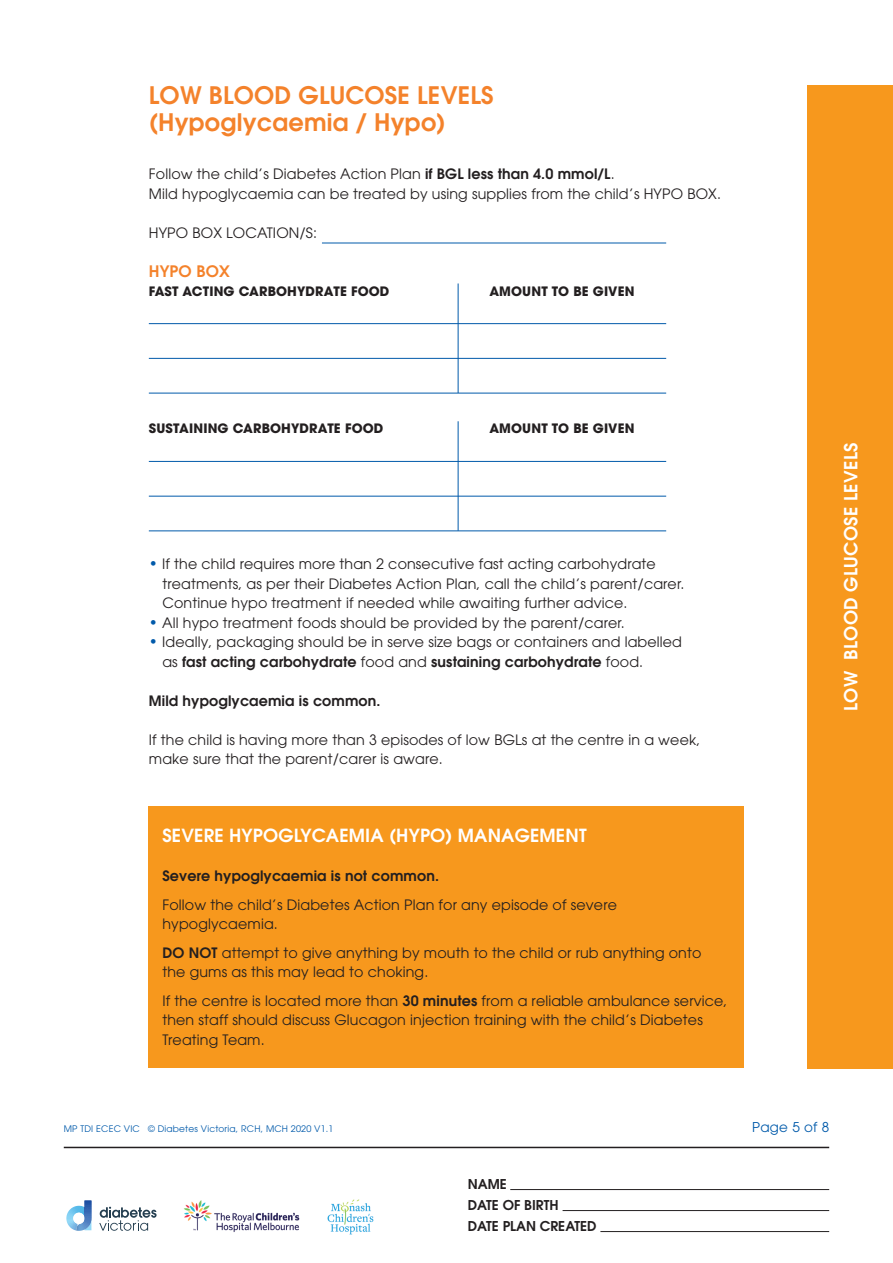
<style>
.page{position:relative;width:893px;height:1263px;background:#fff}
.page>*{position:absolute;margin:0;border:0;box-sizing:border-box;transform-origin:0 0}
.t1{font:600 24px/27px "Avant Garde";letter-spacing:.01em;color:#f4822b}
.t2{font:600 18px "Avant Garde";letter-spacing:.01em;color:#fff}
.t3{font:600 15.75px "Avant Garde";color:#f4822b}
.t4{font:14.25px/19.5px "Avant Garde";letter-spacing:.01em;color:#231f20}
.t5{font:600 14.25px "Avant Garde";letter-spacing:.01em;color:#231f20}
.t6{font:600 13.5px/21px "Avant Garde";color:#231f20}
.t7{font:13.5px "Avant Garde";color:#015aaa}
.t8{font:700 12.9px "Avant Garde";letter-spacing:.01em;color:#231f20}
.t9{font:9px "Avant Garde";letter-spacing:.02em;color:#015aaa}
.s1{font-weight:600}
.s2{font-size:15px;color:#015aaa}
</style>
<div class="page">
<div style="left:149px;top:806px;width:595px;height:261px;background:#f7981d"></div>
<svg style="left:99px;top:1207px;width:58px;height:24px"></svg>
<img style="left:76px;top:1230px;width:15px;height:1px">
<svg style="left:66px;top:1200px;width:25px;height:30px"></svg>
<img style="left:328px;top:1199px;width:46px;height:35px">
<img style="left:184px;top:1200px;width:116px;height:32px">
<hr style="left:64px;top:1147px;width:765px;height:1px;background:#231f20">
<hr style="left:510px;top:1189px;width:319px;height:1px;background:#231f20">
<hr style="left:563px;top:1210px;width:266px;height:1px;background:#231f20">
<hr style="left:600px;top:1231px;width:229px;height:1px;background:#231f20">
<hr style="left:149px;top:358px;width:517px;height:1px;background:#015aaa">
<hr style="left:149px;top:323px;width:517px;height:1px;background:#015aaa">
<hr style="left:149px;top:393px;width:517px;height:1px;background:#015aaa">
<hr style="left:458px;top:283px;width:1px;height:110px;background:#015aaa">
<hr style="left:149px;top:496px;width:517px;height:1px;background:#015aaa">
<hr style="left:149px;top:461px;width:517px;height:1px;background:#015aaa">
<hr style="left:149px;top:530px;width:517px;height:1px;background:#015aaa">
<hr style="left:458px;top:421px;width:1px;height:110px;background:#015aaa">
<div style="left:808px;top:85px;width:85px;height:984px;background:#f7981d"></div>
<hr style="left:322px;top:243px;width:344px;height:1px;background:#015aaa">
<h1 class="t1" style="left:149px;top:82px;width:346px;text-indent:236px">SE LEVELS (Hypoglycaemia / Hypo)</h1>
<p class="t4" style="left:149px;top:164px;width:574px">Follow the child’s Diabetes Action Plan <span class="s1">if BGL less than 4.0 mmol/L</span>.<br>Mild hypoglycaemia can be treated by using supplies from the child’s HYPO BOX.</p>
<p class="t4" style="left:149px;top:223px;width:89px">HYPO BOX LOCA</p>
<p class="t4" style="left:267px;top:223px;width:52px">TION/S:</p>
<p class="t3" style="left:149px;top:261px;width:83px">HYPO BOX</p>
<p class="t8" style="left:149px;top:283px;width:213px">FAST ACTING CARBOHYDRATE FOO</p>
<p class="t8" style="left:380px;top:283px;width:11px">D</p>
<p class="t8" style="left:489px;top:283px;width:147px">AMOUNT TO BE GIVEN</p>
<h1 class="t1" style="left:149px;top:82px;width:200px">LOW BLOO D GLUCO</h1>
<p class="t8" style="left:149px;top:420px;width:207px">SUSTAINING CARBOHYDRATE FOO</p>
<p class="t8" style="left:374px;top:420px;width:11px">D</p>
<p class="t8" style="left:489px;top:420px;width:147px">AMOUNT TO BE GIVEN</p>
<p class="t4" style="left:162px;top:554px;width:523px;text-indent:-14px"><span class="s2">•</span> If the child requires more than 2 consecutive fast acting carbohydrate treatments, as per their Diabetes Action Plan, call the child’s parent/carer.<br>Continue hypo treatment if needed while awaiting further advice.</p>
<p class="t4" style="left:149px;top:613px;width:478px"><span class="s2">•</span> All hypo treatment foods should be provided by the parent/carer.</p>
<p class="t4" style="left:162px;top:632px;width:521px;text-indent:-14px"><span class="s2">•</span> Ideally, packaging should be in serve size bags or containers and labelled as <span class="s1">fast acting carbohydrate</span> food and <span class="s1">sustaining carbohydrate</span> food.</p>
<p class="t5" style="left:149px;top:691px;width:233px">Mild hypoglycaemia is common.</p>
<p class="t4" style="left:149px;top:730px;width:553px">If the child is having more than 3 episodes of low BGLs at the centre in a week, make sure that the parent/carer is aware.</p>
<p class="t2" style="left:162px;top:824px;width:426px">SEVERE HYPOGLYCAEMIA (HYPO) MANAGEMENT</p>
<p class="t5" style="left:162px;top:867px;width:278px">Severe hypoglycaemia is not common.</p>
<p class="t4" style="left:162px;top:895px;width:456px">Follow the child’s Diabetes Action Plan for any episode of severe hypoglycaemia.</p>
<p class="t4" style="left:162px;top:943px;width:540px"><span class="s1">DO NOT</span> attempt to give anything by mouth to the child or rub anything onto the gums as this may lead to choking.</p>
<p class="t4" style="left:162px;top:991px;width:567px">If the centre is located more than <span class="s1">30 minutes</span> from a reliable ambulance service, then staff should discuss Glucagon injection training with the child’s Diabetes<br>Treating Team.</p>
<p class="t2" style="left:839px;top:711px;width:268px;rotate:-90deg">LOW Blood glucose levels</p>
<p class="t9" style="left:64px;top:1123px;width:40px">MP TDI ECEC</p>
<p class="t9" style="left:124px;top:1123px;width:12px">VIC</p>
<p class="t9" style="left:148px;top:1123px;width:101px">© Diabetes Victoria, RCH</p>
<p class="t9" style="left:261px;top:1123px;width:74px">, MCH 2020 V1.1</p>
<p class="t7" style="left:752px;top:1119px;width:79px">Page 5 of 8</p>
<p class="t6" style="left:468px;top:1173px;width:39px">Name<br>Date</p>
<p class="t6" style="left:503px;top:1194px;width:58px">of Birth</p>
<p class="t6" style="left:468px;top:1215px;width:18px">Date</p>
<p class="t6" style="left:503px;top:1215px;width:64px">plan created</p>
</div>
